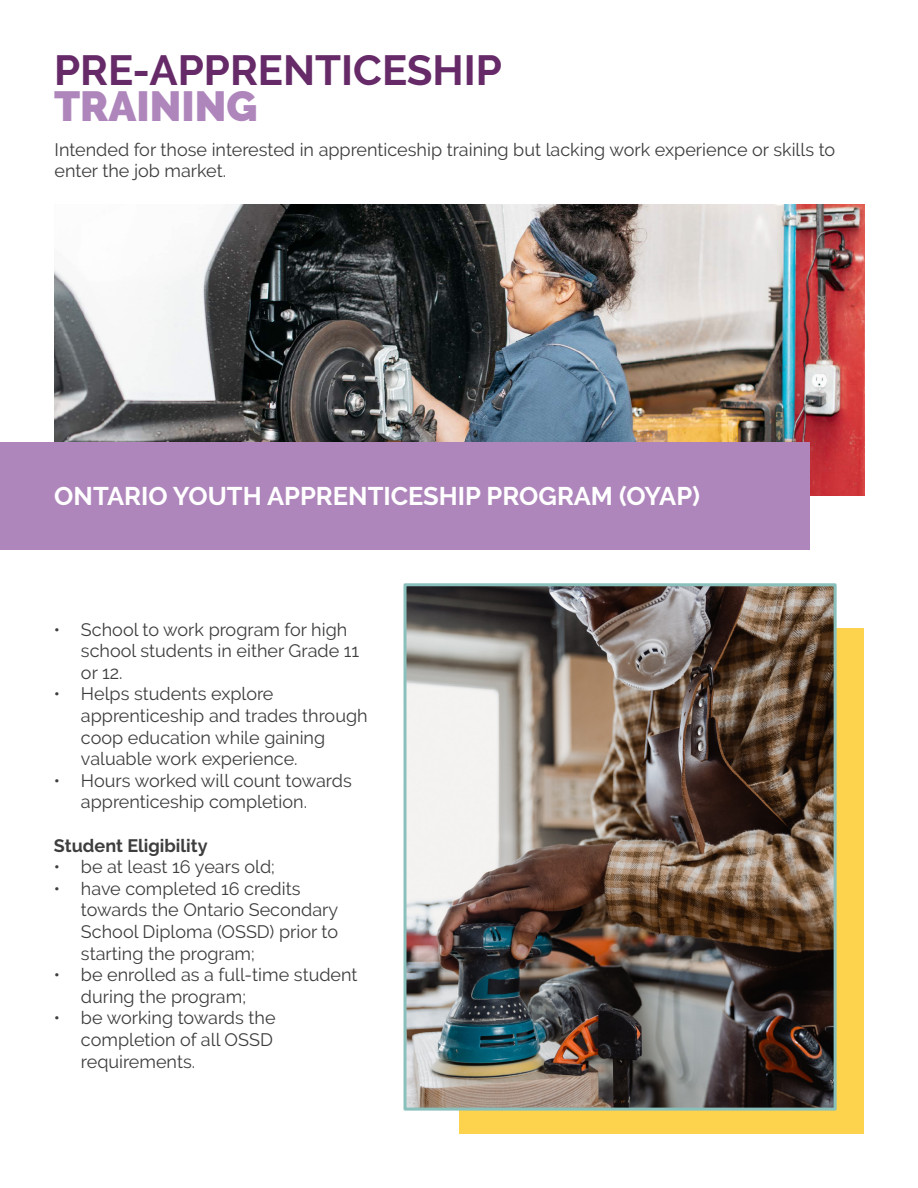
<style>
.page{position:relative;width:918px;height:1188px;background:#fff}
.page>*{position:absolute;margin:0;border:0;box-sizing:border-box;transform-origin:0 0}
.t1{font:700 42px "Raleway";color:#652a67}
.t2{font:900 42px "Raleway";color:#af86bc}
.t3{font:700 25.5px "Raleway";color:#fff}
.t4{font:18px/21.6px "Raleway";color:#3e3e3f}
.t5{font:700 18px "Raleway";color:#3e3e3f}
</style>
<div class="page">
<div style="left:459px;top:628px;width:405px;height:506px;background:#fdd24c"></div>
<img style="left:54px;top:204px;width:810px;height:292px">
<img style="left:408px;top:587px;width:425px;height:520px">
<div style="left:404px;top:583px;width:433px;height:528px;border:3px solid #8ac0bc"></div>
<div style="left:0;top:442px;width:810px;height:108px;background:#af86bc"></div>
<h1 class="t1" style="left:54px;top:46px;width:449px">PRE-APPRENTICESHIP</h1>
<h1 class="t2" style="left:54px;top:82px;width:205px">TRAINING</h1>
<p class="t4" style="left:55px;top:139px;width:782px">Intended for those interested in apprenticeship training but lacking work experience or skills to enter the job market.</p>
<h2 class="t3" style="left:54px;top:482px;width:647px">ONTARIO YOUTH APPRENTICESHIP PROGRAM (OYAP)</h2>
<p class="t4" style="left:81px;top:618px;width:280px;text-indent:-27px">• School to work program for high school students in either Grade 11 or 12.</p>
<p class="t4" style="left:81px;top:683px;width:288px;text-indent:-27px">• Helps students explore apprenticeship and trades through coop education while gaining valuable work experience.</p>
<p class="t4" style="left:81px;top:770px;width:272px;text-indent:-27px">• Hours worked will count towards apprenticeship completion.</p>
<p class="t5" style="left:54px;top:835px;width:155px">Student Eligibility</p>
<p class="t4" style="left:54px;top:856px;width:222px">• be at least 16 years old;</p>
<p class="t4" style="left:81px;top:878px;width:259px;text-indent:-27px">• have completed 16 credits towards the Ontario Secondary<br>School Diploma (OSSD) prior to starting the program;</p>
<p class="t4" style="left:81px;top:964px;width:278px;text-indent:-27px">• be enrolled as a full-time student during the program;</p>
<p class="t4" style="left:81px;top:1007px;width:196px;text-indent:-27px">• be working towards the completion of all OSSD requirements.</p>
</div>
